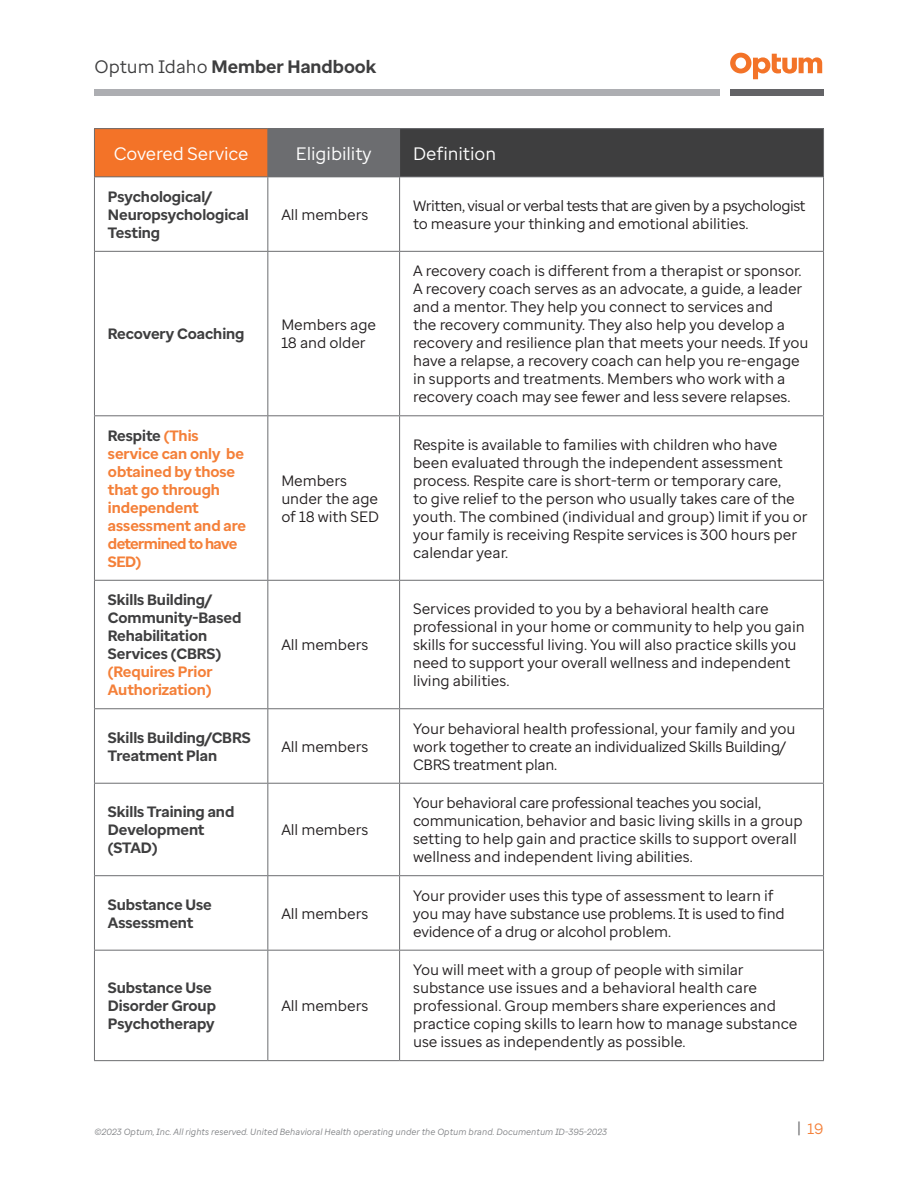
<style>
.page{position:relative;width:918px;height:1188px;background:#fff}
.page>*{position:absolute;margin:0;border:0;box-sizing:border-box;transform-origin:0 0}
.Body_Copy{font:18px "Optum Sans";letter-spacing:-.005em;color:#fff}
.t1{font:700 18px "Optum Sans";color:#3e3e3f}
.Body_Copy-2{font:15px/18px "Optum Sans";letter-spacing:-.005em;color:#231f20}
.Body_Copy-3{font:700 15px/18px "Optum Sans";letter-spacing:-.005em;color:#3e3e3f}
.Body_Copy-4{font:700 15px/18px "Optum Sans";letter-spacing:-.005em;color:#f48039}
.Body_Copy-5{font:15px/18px "Optum Sans";letter-spacing:-.03em;color:#231f20}
.t2{font:15px "Optum Sans";color:#f48039}
.t3{font:italic 9px "Optum Sans";color:#808285}
.s1{font-weight:400}
.s2{color:#3e3e3f}
.s3{color:#f48039}
.s4{color:#636366}
</style>
<div class="page">
<div style="left:730px;top:89px;width:94px;height:7px;background:#636366"></div>
<div style="left:94px;top:89px;width:626px;height:7px;background:#adaeb2"></div>
<svg style="left:730px;top:53px;width:92px;height:26px"></svg>
<div style="left:94px;top:129px;width:174px;height:48px;background:#f37328"></div>
<div style="left:268px;top:129px;width:132px;height:48px;background:#6c6d70"></div>
<div style="left:400px;top:129px;width:424px;height:48px;background:#3e3e3f"></div>
<hr style="left:94px;top:128px;width:174px;height:1px;background:#6c6d70">
<hr style="left:94px;top:129px;width:1px;height:47px;background:#6c6d70">
<hr style="left:268px;top:128px;width:132px;height:1px;background:#6c6d70">
<hr style="left:267px;top:129px;width:1px;height:47px;background:#6c6d70">
<hr style="left:400px;top:128px;width:424px;height:1px;background:#6c6d70">
<hr style="left:823px;top:129px;width:1px;height:47px;background:#6c6d70">
<hr style="left:94px;top:176px;width:174px;height:1px;background:#6c6d70">
<hr style="left:94px;top:177px;width:1px;height:74px;background:#6c6d70">
<hr style="left:267px;top:177px;width:1px;height:74px;background:#6c6d70">
<hr style="left:400px;top:176px;width:424px;height:1px;background:#6c6d70">
<hr style="left:399px;top:177px;width:1px;height:74px;background:#6c6d70">
<hr style="left:823px;top:177px;width:1px;height:74px;background:#6c6d70">
<hr style="left:94px;top:251px;width:174px;height:1px;background:#6c6d70">
<hr style="left:94px;top:252px;width:1px;height:163px;background:#6c6d70">
<hr style="left:268px;top:251px;width:132px;height:1px;background:#6c6d70">
<hr style="left:267px;top:252px;width:1px;height:163px;background:#6c6d70">
<hr style="left:400px;top:251px;width:424px;height:1px;background:#6c6d70">
<hr style="left:399px;top:252px;width:1px;height:163px;background:#6c6d70">
<hr style="left:823px;top:252px;width:1px;height:163px;background:#6c6d70">
<hr style="left:94px;top:415px;width:174px;height:1px;background:#6c6d70">
<hr style="left:94px;top:416px;width:1px;height:164px;background:#6c6d70">
<hr style="left:268px;top:415px;width:132px;height:1px;background:#6c6d70">
<hr style="left:267px;top:416px;width:1px;height:164px;background:#6c6d70">
<hr style="left:400px;top:415px;width:424px;height:1px;background:#6c6d70">
<hr style="left:399px;top:416px;width:1px;height:164px;background:#6c6d70">
<hr style="left:823px;top:416px;width:1px;height:164px;background:#6c6d70">
<hr style="left:94px;top:580px;width:174px;height:1px;background:#6c6d70">
<hr style="left:94px;top:581px;width:1px;height:127px;background:#6c6d70">
<hr style="left:268px;top:580px;width:132px;height:1px;background:#6c6d70">
<hr style="left:267px;top:581px;width:1px;height:127px;background:#6c6d70">
<hr style="left:400px;top:580px;width:424px;height:1px;background:#6c6d70">
<hr style="left:399px;top:581px;width:1px;height:127px;background:#6c6d70">
<hr style="left:823px;top:581px;width:1px;height:127px;background:#6c6d70">
<hr style="left:94px;top:708px;width:174px;height:1px;background:#6c6d70">
<hr style="left:94px;top:709px;width:1px;height:74px;background:#6c6d70">
<hr style="left:268px;top:708px;width:132px;height:1px;background:#6c6d70">
<hr style="left:267px;top:709px;width:1px;height:74px;background:#6c6d70">
<hr style="left:400px;top:708px;width:424px;height:1px;background:#6c6d70">
<hr style="left:399px;top:709px;width:1px;height:74px;background:#6c6d70">
<hr style="left:823px;top:709px;width:1px;height:74px;background:#6c6d70">
<hr style="left:94px;top:783px;width:174px;height:1px;background:#6c6d70">
<hr style="left:94px;top:784px;width:1px;height:91px;background:#6c6d70">
<hr style="left:268px;top:783px;width:132px;height:1px;background:#6c6d70">
<hr style="left:267px;top:784px;width:1px;height:91px;background:#6c6d70">
<hr style="left:400px;top:783px;width:424px;height:1px;background:#6c6d70">
<hr style="left:399px;top:784px;width:1px;height:91px;background:#6c6d70">
<hr style="left:823px;top:784px;width:1px;height:91px;background:#6c6d70">
<hr style="left:94px;top:875px;width:174px;height:1px;background:#6c6d70">
<hr style="left:94px;top:876px;width:1px;height:74px;background:#6c6d70">
<hr style="left:268px;top:875px;width:132px;height:1px;background:#6c6d70">
<hr style="left:267px;top:876px;width:1px;height:74px;background:#6c6d70">
<hr style="left:400px;top:875px;width:424px;height:1px;background:#6c6d70">
<hr style="left:399px;top:876px;width:1px;height:74px;background:#6c6d70">
<hr style="left:823px;top:876px;width:1px;height:74px;background:#6c6d70">
<hr style="left:94px;top:950px;width:174px;height:1px;background:#6c6d70">
<hr style="left:94px;top:951px;width:1px;height:109px;background:#6c6d70">
<hr style="left:268px;top:950px;width:132px;height:1px;background:#6c6d70">
<hr style="left:267px;top:951px;width:1px;height:109px;background:#6c6d70">
<hr style="left:400px;top:950px;width:424px;height:1px;background:#6c6d70">
<hr style="left:399px;top:951px;width:1px;height:109px;background:#6c6d70">
<hr style="left:823px;top:951px;width:1px;height:109px;background:#6c6d70">
<hr style="left:94px;top:1060px;width:174px;height:1px;background:#6c6d70">
<hr style="left:268px;top:1060px;width:132px;height:1px;background:#6c6d70">
<hr style="left:400px;top:1060px;width:424px;height:1px;background:#6c6d70">
<p class="t1" style="left:94px;top:55px;width:284px"><span class="s1">Optum Idaho</span> Member Handbook</p>
<p class="Body_Copy" style="left:114px;top:142px;width:136px">Covered Service</p>
<p class="Body_Copy" style="left:296px;top:142px;width:77px">Eligibility</p>
<p class="Body_Copy" style="left:413px;top:142px;width:85px">Definition</p>
<p class="Body_Copy-3" style="left:108px;top:188px;width:142px">Psychological/<br>Neuropsychological<br>Testing</p>
<p class="Body_Copy-2" style="left:281px;top:205px;width:88px">All members</p>
<p class="Body_Copy-5" style="left:413px;top:196px;width:394px">Written, visual or verbal tests that are given by a psychologist to measure your thinking and emotional abilities.</p>
<p class="Body_Copy-3" style="left:108px;top:325px;width:138px">Recovery Coaching</p>
<p class="Body_Copy-2" style="left:281px;top:316px;width:96px">Members age<br>18 and older</p>
<p class="Body_Copy-4" style="left:108px;top:427px;width:140px"><span class="s2">Respite</span> (This service can only be obtained by those that go through independent assessment and are determined to have<br>SED)</p>
<p class="Body_Copy-3" style="left:108px;top:591px;width:135px">Skills Building/<br>Community-Based<br>Rehabilitation<br>Services (CBRS) <span class="s3">(Requires Prior<br>Authorization)</span></p>
<p class="Body_Copy-2" style="left:281px;top:471px;width:99px">Members under the age of 18 with SED</p>
<p class="Body_Copy-2" style="left:281px;top:636px;width:88px">All members</p>
<p class="Body_Copy-3" style="left:108px;top:728px;width:144px">Skills Building/CBRS<br>Treatment Plan</p>
<p class="Body_Copy-2" style="left:281px;top:737px;width:88px">All members</p>
<p class="Body_Copy-3" style="left:108px;top:803px;width:128px">Skills Training and<br>Development (STAD)</p>
<p class="Body_Copy-2" style="left:281px;top:821px;width:88px">All members</p>
<p class="Body_Copy-3" style="left:108px;top:895px;width:105px">Substance Use<br>Assessment</p>
<p class="Body_Copy-2" style="left:281px;top:904px;width:88px">All members</p>
<p class="Body_Copy-3" style="left:108px;top:979px;width:110px">Substance Use<br>Disorder Group<br>Psychotherapy</p>
<p class="Body_Copy-2" style="left:281px;top:997px;width:88px">All members</p>
<p class="Body_Copy-2" style="left:413px;top:262px;width:397px">A recovery coach is different from a therapist or sponsor.<br>A recovery coach serves as an advocate, a guide, a leader and a mentor. They help you connect to services and<br>the recovery community. They also help you develop a recovery and resilience plan that meets your needs. If you have a relapse, a recovery coach can help you re-engage in supports and treatments. Members who work with a recovery coach may see fewer and less severe relapses.</p>
<p class="Body_Copy-2" style="left:413px;top:435px;width:396px">Respite is available to families with children who have been evaluated through the independent assessment process. Respite care is short-term or temporary care,<br>to give relief to the person who usually takes care of the youth. The combined (individual and group) limit if you or your family is receiving Respite services is 300 hours per calendar year.</p>
<p class="Body_Copy-2" style="left:413px;top:600px;width:393px">Services provided to you by a behavioral health care professional in your home or community to help you gain skills for successful living. You will also practice skills you need to support your overall wellness and independent living abilities.</p>
<p class="Body_Copy-2" style="left:413px;top:719px;width:384px">Your behavioral health professional, your family and you work together to create an individualized Skills Building/<br>CBRS treatment plan.</p>
<p class="Body_Copy-2" style="left:413px;top:794px;width:391px">Your behavioral care professional teaches you social, communication, behavior and basic living skills in a group setting to help gain and practice skills to support overall wellness and independent living abilities.</p>
<p class="Body_Copy-2" style="left:413px;top:886px;width:373px">Your provider uses this type of assessment to learn if you may have substance use problems. It is used to find evidence of a drug or alcohol problem.</p>
<p class="Body_Copy-2" style="left:413px;top:961px;width:386px">You will meet with a group of people with similar substance use issues and a behavioral health care professional. Group members share experiences and practice coping skills to learn how to manage substance use issues as independently as possible.</p>
<p class="t3" style="left:94px;top:1126px;width:514px">©2023 Optum, Inc. All rights reserved. United Behavioral Health operating under the Optum brand. Documentum ID-395-2023</p>
<p class="t2" style="left:797px;top:1119px;width:28px"><span class="s4">|</span> 19</p>
</div>
